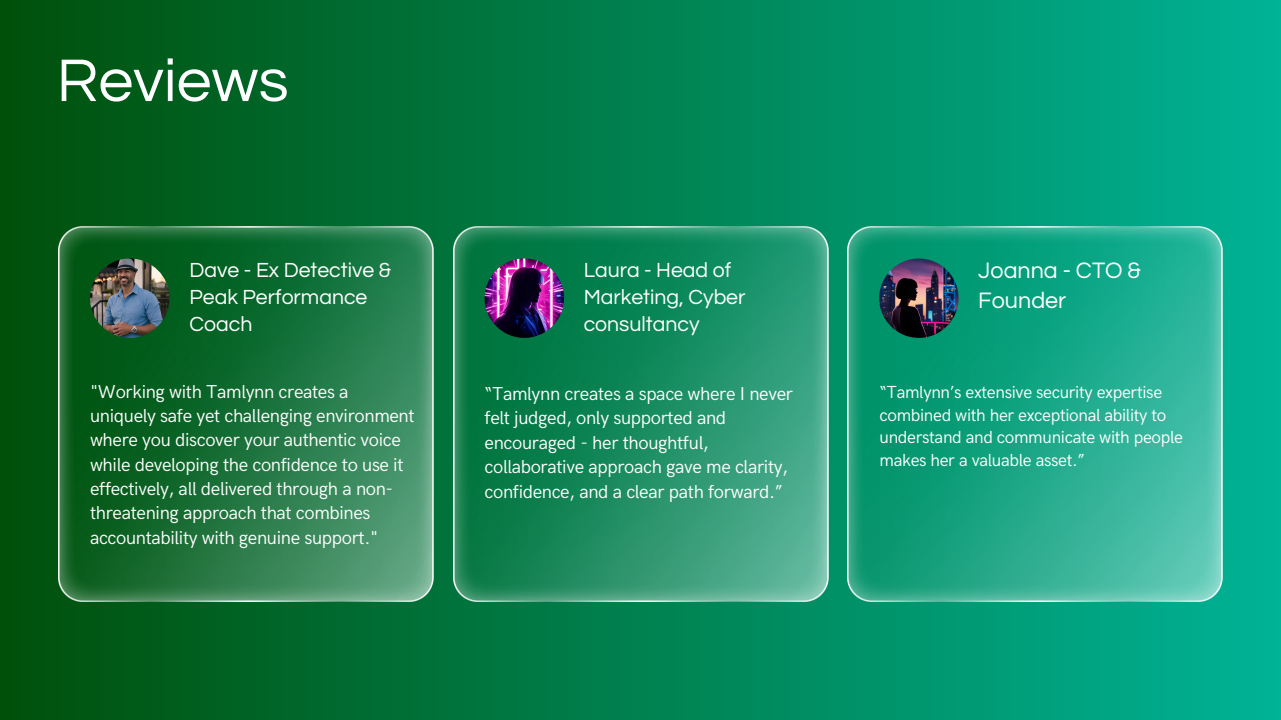
<style>
.page{position:relative;width:1281px;height:720px;background:#fff}
.page>*{position:absolute;margin:0;border:0;box-sizing:border-box;transform-origin:0 0}
.t1{font:62.5px "Questrial";color:#fff}
.t2{font:23.25px/30px "Questrial";color:#fff}
.t3{font:21.25px/27.2px "Questrial";color:#fff}
.t4{font:18.75px/24.4px "HK Grotesk";letter-spacing:-.02em;color:#fff}
.t5{font:17.5px/22.5px "HK Grotesk";letter-spacing:-.02em;color:#fff}
</style>
<div class="page">
<div style="left:0;top:0;width:1281px;height:720px;background:linear-gradient(to right,#00500a,#00b296)"></div>
<img style="left:59px;top:226px;width:375px;height:375px">
<img style="left:90px;top:258px;width:79px;height:80px;border-radius:50%">
<img style="left:847px;top:226px;width:375px;height:375px">
<img style="left:879px;top:258px;width:79px;height:80px;border-radius:50%">
<img style="left:453px;top:226px;width:375px;height:375px">
<img style="left:484px;top:258px;width:80px;height:80px;border-radius:50%">
<p class="t1" style="left:57px;top:50px;width:234px">Reviews</p>
<h2 class="t3" style="left:190px;top:257px;width:203px">Dave - Ex Detective &amp;<br>Peak Performance<br>Coach</h2>
<p class="t3" style="left:584px;top:257px;width:163px">Laura - Head of<br>Marketing, Cyber consultancy</p>
<p class="t4" style="left:90px;top:380px;width:326px">"Working with Tamlynn creates a uniquely safe yet challenging environment where you discover your authentic voice while developing the confidence to use it effectively, all delivered through a non&shy;threatening approach that combines accountability with genuine support."</p>
<p class="t4" style="left:484px;top:382px;width:310px">“Tamlynn creates a space where I never felt judged, only supported and encouraged - her thoughtful, collaborative approach gave me clarity, confidence, and a clear path forward.”</p>
<p class="t2" style="left:978px;top:256px;width:164px">Joanna - CTO &amp;<br>Founder</p>
<h2 class="t5" style="left:879px;top:382px;width:305px">“Tamlynn’s extensive security expertise combined with her exceptional ability to understand and communicate with people makes her a valuable asset.”</h2>
</div>
